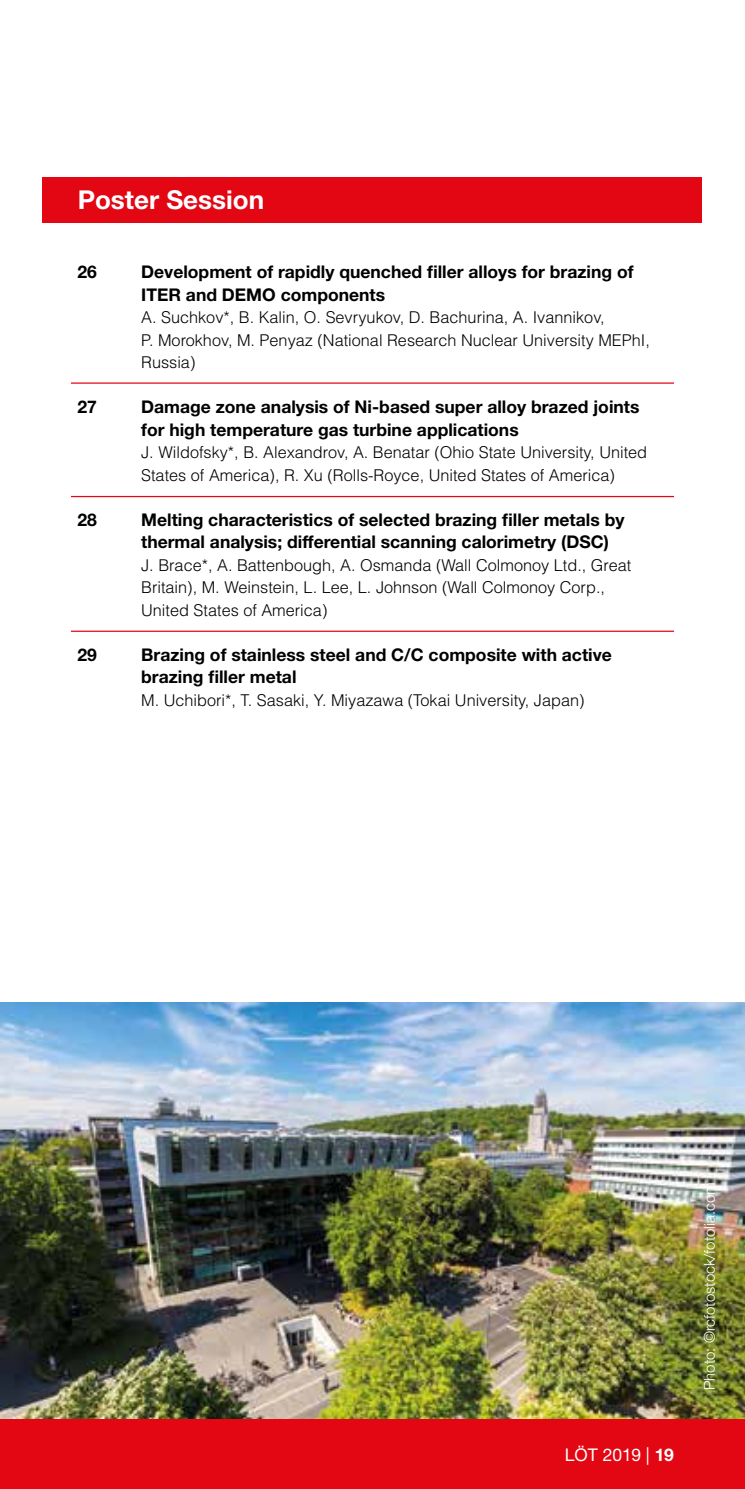
<style>
.page{position:relative;width:745px;height:1489px;background:#fff}
.page>*{position:absolute;margin:0;border:0;box-sizing:border-box;transform-origin:0 0}
.t1{font:700 26px "Helvetica Neue LT Std";color:#fff}
.t2{font:700 17.5px/22.5px "Helvetica Neue LT Std";color:#000}
.t3{font:17.5px "Helvetica Neue LT Std";letter-spacing:-.005em;color:#fff}
.t4{font:300 16.25px/22.5px "Helvetica LT Std";color:#000}
.t5{font:300 15px "Helvetica Neue LT Std";color:#fff}
.s1{font-weight:700}
</style>
<div class="page">
<div style="left:0;top:1417px;width:744px;height:71px;background:#e30613"></div>
<div style="left:42px;top:177px;width:659px;height:45px;background:#e30613"></div>
<hr style="left:71px;top:382px;width:602px;height:2px;background:#e30613">
<hr style="left:71px;top:496px;width:602px;height:1px;background:#e30613">
<hr style="left:71px;top:630px;width:602px;height:2px;background:#e30613">
<img style="left:1px;top:1002px;width:743px;height:416px">
<h1 class="t1" style="left:78px;top:184px;width:188px">Poster Session</h1>
<p class="t2" style="left:77px;top:260px;width:21px">26</p>
<p class="t2" style="left:141px;top:260px;width:493px">Development of rapidly quenched filler alloys for brazing of<br>ITER and DEMO components</p>
<p class="t4" style="left:141px;top:306px;width:510px">A. Suchkov*, B. Kalin, O. Sevryukov, D. Bachurina, A. Ivannikov,<br>P. Morokhov, M. Penyaz (National Research Nuclear University MEPhI,<br>Russia)</p>
<p class="t2" style="left:77px;top:395px;width:21px">27</p>
<p class="t2" style="left:141px;top:395px;width:499px">Damage zone analysis of Ni-based super alloy brazed joints for high temperature gas turbine applications</p>
<p class="t4" style="left:141px;top:441px;width:507px">J. Wildofsky*, B. Alexandrov, A. Benatar (Ohio State University, United<br>States of America), R. Xu (Rolls-Royce, United States of America)</p>
<p class="t2" style="left:77px;top:508px;width:21px">28</p>
<p class="t2" style="left:141px;top:508px;width:484px">Melting characteristics of selected brazing filler metals by thermal analysis; differential scanning calorimetry (DSC)</p>
<p class="t4" style="left:141px;top:553px;width:491px">J. Brace*, A. Battenbough, A. Osmanda (Wall Colmonoy Ltd., Great<br>Britain), M. Weinstein, L. Lee, L. Johnson (Wall Colmonoy Corp.,<br>United States of America)</p>
<p class="t2" style="left:77px;top:643px;width:21px">29</p>
<p class="t2" style="left:141px;top:643px;width:472px">Brazing of stainless steel and C/C composite with active brazing filler metal</p>
<p class="t4" style="left:141px;top:688px;width:444px">M. Uchibori*, T. Sasaki, Y. Miyazawa (Tokai University, Japan)</p>
<p class="t3" style="left:564px;top:1443px;width:111px">LÖT 2019 | <span class="s1">19</span></p>
<p class="t5" style="left:700px;top:1390px;width:209px;rotate:-90deg">Photo: ©rcfotostock/fotolia.com</p>
</div>
